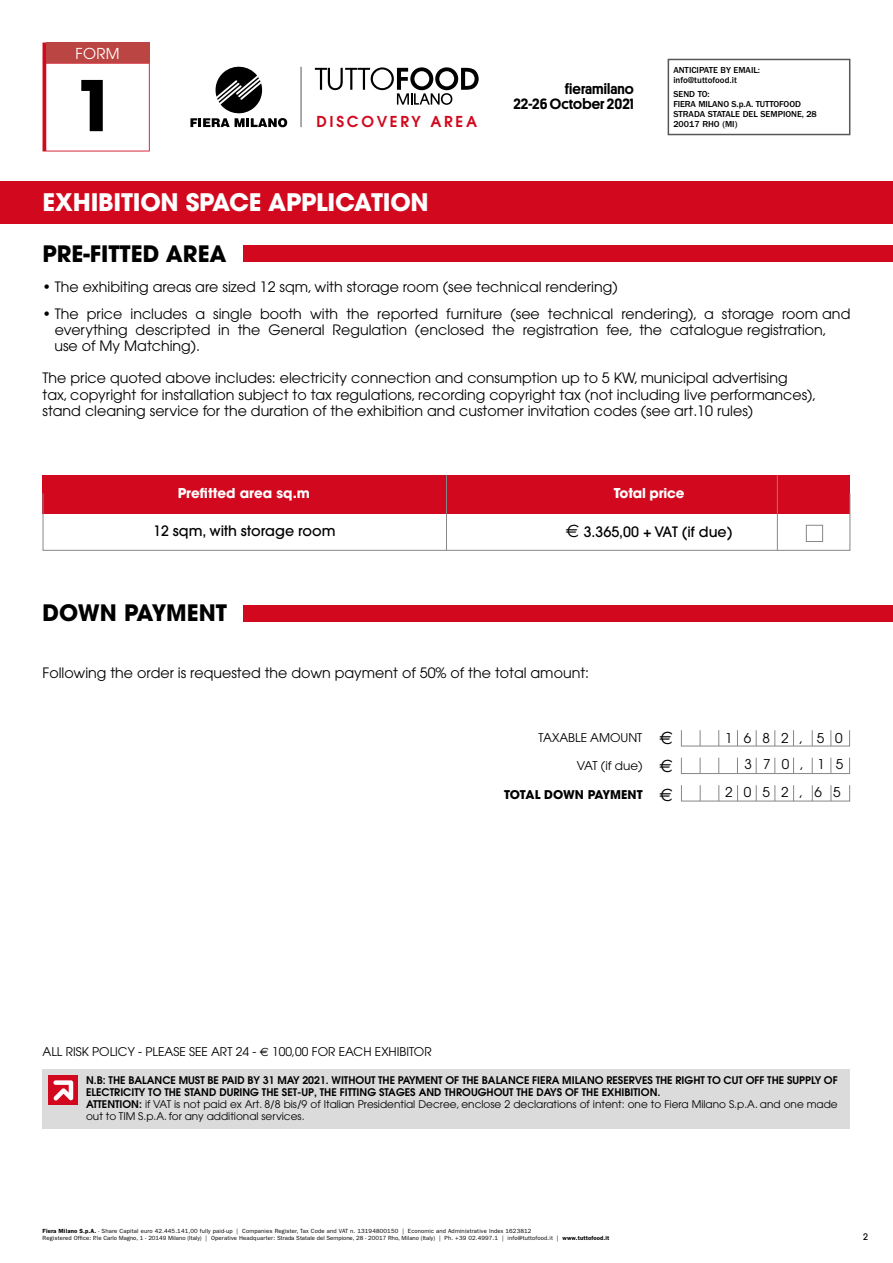
<style>
.page{position:relative;width:893px;height:1263px;background:#fff}
.page>*{position:absolute;margin:0;border:0;box-sizing:border-box;transform-origin:0 0}
.t1{font:700 69.3px "Avant Garde";color:#000}
.t2{font:700 24px "Avant Garde";letter-spacing:-.01em;color:#fff}
.t3{font:700 22.5px "Avant Garde";color:#000}
.t4{font:500 15px/15px "Platform";letter-spacing:.005em;color:#000;text-align:right}
.t5{font:600 15px "Avant Garde";letter-spacing:.18em;color:#d2091e}
.t6{font:15px "Avant Garde";color:#fff}
.t7{font:14.25px/16.2px "Avant Garde";color:#000}
.t8{font:500 14.25px "Avant Garde";color:#000}
.t9{font:13.5px "Avant Garde";letter-spacing:.825em;color:#000}
.t10{font:700 13.5px "Avant Garde";color:#fff}
.t11{font:700 13.5px "Avant Garde";letter-spacing:-.02em;color:#fff}
.t12{font:12px "Avant Garde";color:#000}
.t13{font:700 12px "Avant Garde";color:#000}
.t14{font:600 10.5px/12px "Avant Garde";color:#000}
.t15{font:500 9px/9.8px "ITC Franklin Gothic Std";color:#000}
.t16{font:500 9px "Avant Garde";color:#000}
.t17{font:6px/7.5px "ITC Franklin Gothic Std";letter-spacing:.02em;color:#000}
.s1{font-family:"Euro Sans";font-weight:400;font-size:18px}
.s2{font-family:"Euro Sans";font-size:18px}
.s3{font-family:"Euro Sans"}
.s4{font-weight:400}
.s5{font-weight:600}
</style>
<div class="page">
<div style="left:668px;top:59px;width:182px;height:76px;border:2px solid #575756"></div>
<hr style="left:301px;top:67px;width:1px;height:60px;background:#575756">
<svg style="left:190px;top:66px;width:97px;height:61px"></svg>
<svg style="left:315px;top:67px;width:164px;height:38px"></svg>
<div style="left:0;top:181px;width:893px;height:43px;background:#d2091e"></div>
<svg style="left:43px;top:43px;width:107px;height:108px"></svg>
<div style="left:46px;top:43px;width:104px;height:20px;background:#bb4542"></div>
<div style="left:43px;top:1069px;width:807px;height:60px;background:#dbdbdb"></div>
<div style="left:49px;top:1076px;width:29px;height:29px;background:#d2091e"></div>
<svg style="left:53px;top:1080px;width:20px;height:20px"></svg>
<div style="left:244px;top:245px;width:649px;height:17px;background:#d2091e"></div>
<div style="left:244px;top:605px;width:649px;height:16px;background:#d2091e"></div>
<div style="left:43px;top:475px;width:807px;height:38px;background:#d2091e"></div>
<div style="left:43px;top:493px;width:807px;height:58px;border:1px solid #878787"></div>
<hr style="left:446px;top:475px;width:1px;height:75px;background:#878787">
<svg style="left:700px;top:730px;width:1px;height:16px"></svg>
<svg style="left:718px;top:730px;width:1px;height:16px"></svg>
<svg style="left:737px;top:730px;width:1px;height:16px"></svg>
<svg style="left:756px;top:730px;width:1px;height:16px"></svg>
<svg style="left:775px;top:730px;width:1px;height:16px"></svg>
<svg style="left:793px;top:730px;width:1px;height:16px"></svg>
<svg style="left:812px;top:730px;width:1px;height:16px"></svg>
<svg style="left:831px;top:730px;width:1px;height:16px"></svg>
<svg style="left:700px;top:785px;width:1px;height:16px"></svg>
<svg style="left:719px;top:785px;width:1px;height:16px"></svg>
<svg style="left:737px;top:785px;width:1px;height:16px"></svg>
<svg style="left:756px;top:785px;width:1px;height:16px"></svg>
<svg style="left:775px;top:785px;width:1px;height:16px"></svg>
<svg style="left:793px;top:785px;width:1px;height:16px"></svg>
<svg style="left:812px;top:785px;width:1px;height:16px"></svg>
<svg style="left:831px;top:785px;width:1px;height:16px"></svg>
<div style="left:681px;top:757px;width:169px;height:17px;border:1px solid #878787"></div>
<svg style="left:700px;top:758px;width:1px;height:15px"></svg>
<svg style="left:718px;top:758px;width:1px;height:15px"></svg>
<svg style="left:737px;top:758px;width:1px;height:15px"></svg>
<svg style="left:756px;top:758px;width:1px;height:15px"></svg>
<svg style="left:775px;top:758px;width:1px;height:15px"></svg>
<svg style="left:793px;top:758px;width:1px;height:15px"></svg>
<svg style="left:812px;top:758px;width:1px;height:15px"></svg>
<svg style="left:831px;top:758px;width:1px;height:15px"></svg>
<hr style="left:777px;top:475px;width:1px;height:75px;background:#878787">
<div style="left:806px;top:525px;width:17px;height:17px;border:1px solid #878787"></div>
<p class="t6" style="left:76px;top:44px;width:46px">FORM</p>
<h1 class="t1" style="left:74px;top:61px;width:44px">1</h1>
<p class="t15" style="left:673px;top:66px;width:88px">ANTICIPATE BY EMAIL: info@tuttofood.it</p>
<p class="t15" style="left:673px;top:90px;width:145px">SEND TO:<br>FIERA MILANO S.p.A. TUTTOFOOD<br>STRADA STATALE DEL SEMPIONE, 28</p>
<p class="t4" style="left:513px;top:81px;width:122px">fieramilano<br>22-26 October 2021</p>
<p class="t5" style="left:316px;top:112px;width:162px">DISCOVERY AREA</p>
<p class="t15" style="left:673px;top:119px;width:66px">20017 RHO (MI)</p>
<h2 class="t2" style="left:43px;top:186px;width:388px">EXHIBITION SPACE APPLICATION</h2>
<h3 class="t3" style="left:43px;top:239px;width:186px">PRE-FITTED AREA</h3>
<p class="t7" style="left:43px;top:279px;width:577px">• The exhibiting areas are sized 12 sqm, with storage room (see technical rendering)</p>
<p class="t7" style="left:54px;top:305px;width:797px;text-indent:-12px">• The price includes a single booth with the reported furniture (see technical rendering), a storage room and everything descripted in the General Regulation (enclosed the registration fee, the catalogue registration, use of My Matching).</p>
<p class="t7" style="left:43px;top:370px;width:775px">The price quoted above includes: electricity connection and consumption up to 5 KW, municipal advertising tax, copyright for installation subject to tax regulations, recording copyright tax (not including live performances), stand cleaning service for the duration of the exhibition and customer invitation codes (see art.10 rules)</p>
<p class="t10" style="left:178px;top:484px;width:134px">Prefitted area sq.m</p>
<p class="t8" style="left:153px;top:522px;width:184px">12 sqm, with storage room</p>
<h3 class="t3" style="left:43px;top:598px;width:186px">DOWN PAYMENT</h3>
<p class="t11" style="left:614px;top:484px;width:72px">Total price</p>
<p class="t8" style="left:566px;top:523px;width:168px"><span class="s1">€</span> 3.365,00 + VAT (if due)</p>
<p class="t7" style="left:43px;top:664px;width:548px">Following the order is requested the down payment of 50% of the total amount:</p>
<p class="t12" style="left:539px;top:731px;width:136px">TAXABLE AMOUNT <span class="s2">€</span></p>
<p class="t9" style="left:725px;top:730px;width:119px">1682, 50</p>
<p class="t12" style="left:577px;top:758px;width:98px">VAT (if due) <span class="s2">€</span></p>
<p class="t9" style="left:744px;top:756px;width:100px">370, 15</p>
<p class="t13" style="left:504px;top:786px;width:170px">TOTAL DOWN PAYMENT <span class="s1">€</span></p>
<p class="t9" style="left:725px;top:784px;width:117px">2052,65</p>
<p class="t12" style="left:43px;top:1045px;width:391px">ALL RISK POLICY - PLEASE SEE ART 24 - <span class="s3">€</span> 100,00 FOR EACH EXHIBITOR</p>
<p class="t14" style="left:86px;top:1073px;width:753px">N.B: THE BALANCE MUST BE PAID BY 31 MAY 2021. WITHOUT THE PAYMENT OF THE BALANCE FIERA MILANO RESERVES THE RIGHT TO CUT OFF THE SUPPLY OF ELECTRICITY TO THE STAND DURING THE SET-UP, THE FITTING STAGES AND THROUGHOUT THE DAYS OF THE EXHIBITION.<br>ATTENTION: <span class="s4">if VAT is not paid ex Art. 8/8 bis/9 of Italian Presidential Decree, enclose 2 declarations of intent: one to Fiera Milano S.p.A. and one made out to TIM S.p.A. for any additional services.</span></p>
<p class="t17" style="left:43px;top:1227px;width:568px"><span class="s5">Fiera Milano S.p.A.</span> - Share Capital euro 42.445.141,00 fully paid-up | Companies Register, Tax Code and VAT n. 13194800150 | Economic and Administrative Index 1623812<br>Registered Office: P.le Carlo Magno, 1 - 20149 Milano (Italy) | Operative Headquarter: Strada Statale del Sempione, 28 - 20017 Rho, Milano (Italy) | Ph. +39 02.4997.1 | info@tuttofood.it | <span class="s5">www.tuttofood.it</span></p>
<p class="t16" style="left:863px;top:1231px;width:6px">2</p>
</div>
